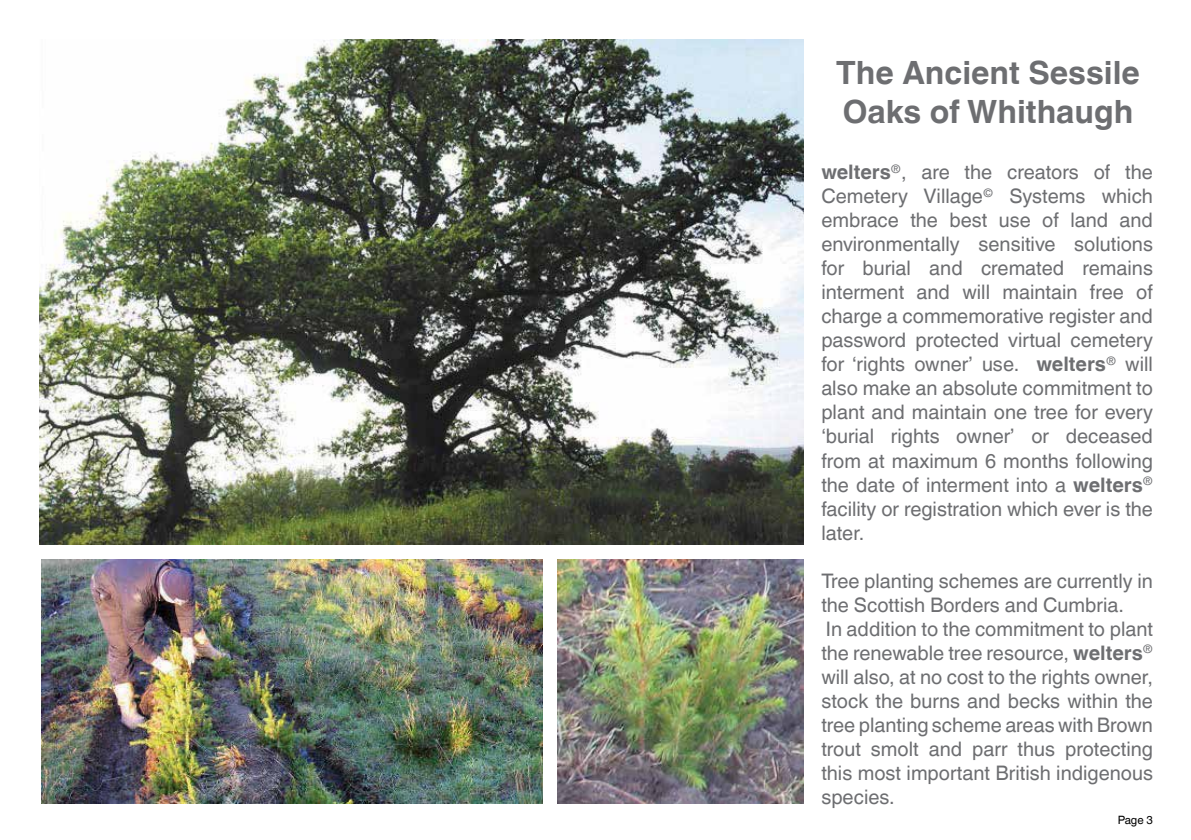
<style>
.page{position:relative;width:1191px;height:840px;background:#fff}
.page>*{position:absolute;margin:0;border:0;box-sizing:border-box;transform-origin:0 0}
.t1{font:700 32px/38.4px "Helvetica World";color:#6d6e71}
.t2{font:20px/24px "Helvetica World";color:#6d6e71;text-align:justify}
.t3{font:11.4px "Helvetica World";color:#000}
.s1{font-weight:700}
</style>
<div class="page">
<img style="left:39px;top:40px;width:765px;height:504px">
<img style="left:42px;top:559px;width:501px;height:244px">
<img style="left:558px;top:559px;width:246px;height:244px">
<h1 class="t1" style="left:836px;top:54px;width:305px">The Ancient Sessile<br>Oaks of Whithaugh</h1>
<p class="t2" style="left:821px;top:160px;width:333px"><span class="s1">welters</span><sup>®</sup>, are the creators of the Cemetery Village<sup>©</sup> Systems which embrace the best use of land and environmentally sensitive solutions for burial and cremated remains interment and will maintain free of charge a commemorative register and password protected virtual cemetery for ‘rights owner’ use. <span class="s1">welters</span><sup>®</sup> will also make an absolute commitment to plant and maintain one tree for every ‘burial rights owner’ or deceased from at maximum 6 months following the date of interment into a <span class="s1">welters</span><sup>® </sup>facility or registration which ever is the later.</p>
<p class="t2" style="left:821px;top:568px;width:333px;text-align:left">Tree planting schemes are currently in the Scottish Borders and Cumbria.<br>In addition to the commitment to plant the renewable tree resource, <span class="s1">welters</span><sup>® </sup>will also, at no cost to the rights owner, stock the burns and becks within the tree planting scheme areas with Brown trout smolt and parr thus protecting this most important British indigenous species.</p>
<p class="t3" style="left:1117px;top:812px;width:37px">Page 3</p>
</div>
